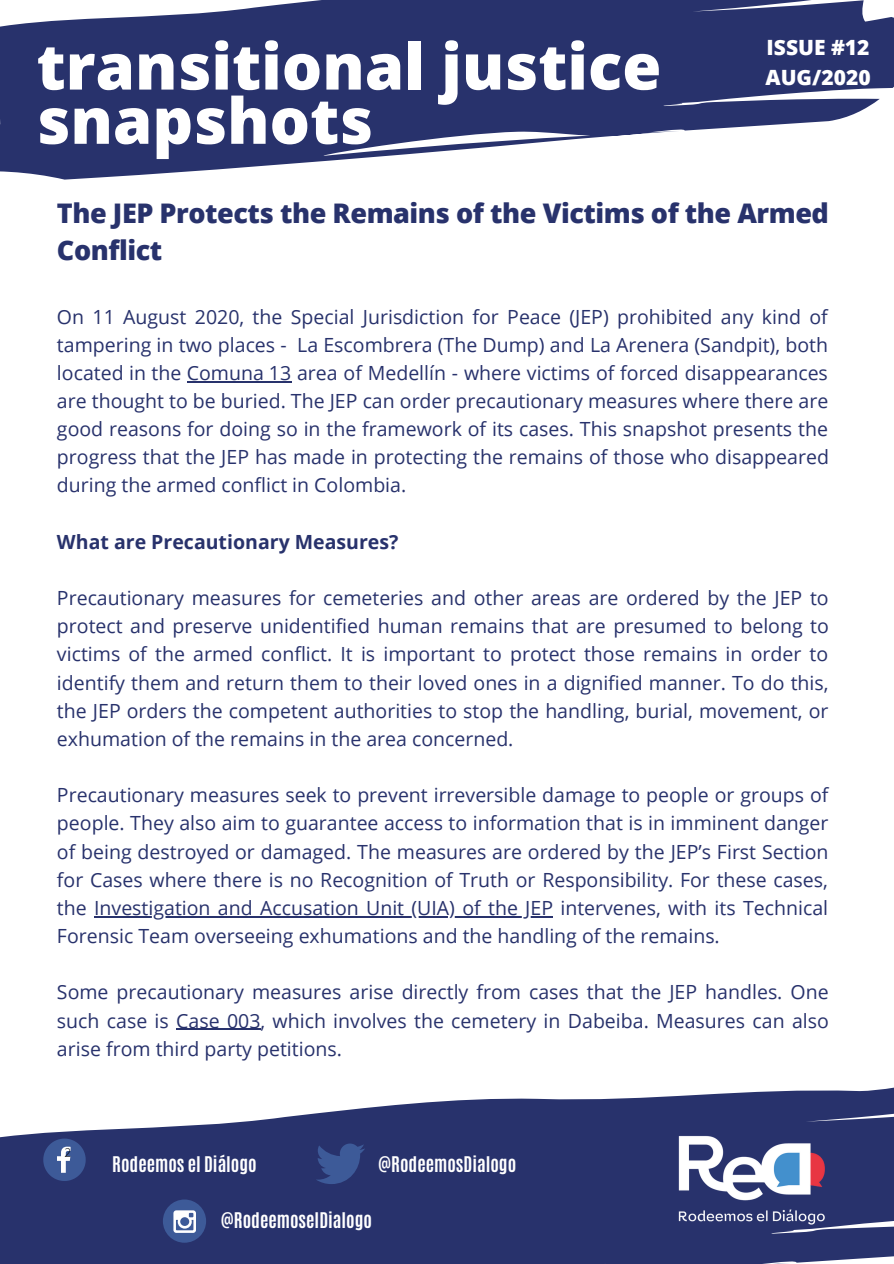
<style>
.page{position:relative;width:894px;height:1264px;background:#fff}
.page>*{position:absolute;margin:0;border:0;box-sizing:border-box;transform-origin:0 0}
.t1{font:800 63.45px/54.2px "Open Sans";color:#fff}
.t2{font:800 27px/37.3px "Open Sans";letter-spacing:-.015em;color:#28326c}
.t3{font:800 21px/29.2px "Open Sans";color:#fff}
.t4{font:19.5px/28.2px "Open Sans";color:#28326c;text-align:justify}
.t5{font:700 19.5px "Open Sans";color:#28326c}
.t6{font:700 18px "Antonio";color:#fff}
.t7{font:300 12px "Open Sans";color:#000}
</style>
<div class="page">
<svg style="left:0;top:0;width:893px;height:180px;fill:#28326c"></svg>
<hr style="left:187px;top:381px;width:104px;height:1px;background:#28326c">
<hr style="left:94px;top:916px;width:459px;height:1px;background:#28326c">
<hr style="left:176px;top:1028px;width:84px;height:1px;background:#28326c">
<svg style="left:0;top:1087px;width:893px;height:176px;fill:#28326c"></svg>
<svg style="left:43px;top:1138px;width:43px;height:42px;background:#4b6198"></svg>
<svg style="left:315px;top:1143px;width:50px;height:41px;background:#344985"></svg>
<div style="left:163px;top:1199px;width:43px;height:43px;background:#3d5a98;border-radius:50%"></div>
<svg style="left:173px;top:1210px;width:23px;height:22px"></svg>
<img style="left:644px;top:1093px;width:214px;height:162px">
<h1 class="t1" style="left:36px;top:38px;width:626px">transitional justice snapshots</h1>
<p class="t3" style="left:765px;top:33px;width:107px">ISSUE #12<br>AUG/2020</p>
<h2 class="t2" style="left:57px;top:194px;width:773px">The JEP Protects the Remains of the Victims of the Armed<br>Conflict</h2>
<p class="t4" style="left:57px;top:302px;width:773px">On 11 August 2020, the Special Jurisdiction for Peace (JEP) prohibited any kind of tampering in two places - La Escombrera (The Dump) and La Arenera (Sandpit), both located in the Comuna 13 area of Medellín - where victims of forced disappearances are thought to be buried. The JEP can order precautionary measures where there are good reasons for doing so in the framework of its cases. This snapshot presents the progress that the JEP has made in protecting the remains of those who disappeared during the armed conflict in Colombia.</p>
<p class="t5" style="left:57px;top:528px;width:343px">What are Precautionary Measures?</p>
<p class="t4" style="left:57px;top:583px;width:773px">Precautionary measures for cemeteries and other areas are ordered by the JEP to protect and preserve unidentified human remains that are presumed to belong to victims of the armed conflict. It is important to protect those remains in order to identify them and return them to their loved ones in a dignified manner. To do this, the JEP orders the competent authorities to stop the handling, burial, movement, or exhumation of the remains in the area concerned.</p>
<p class="t4" style="left:57px;top:780px;width:772px">Precautionary measures seek to prevent irreversible damage to people or groups of people. They also aim to guarantee access to information that is in imminent danger of being destroyed or damaged. The measures are ordered by the JEP’s First Section for Cases where there is no Recognition of Truth or Responsibility. For these cases, the Investigation and Accusation Unit (UIA) of the JEP intervenes, with its Technical Forensic Team overseeing exhumations and the handling of the remains.</p>
<p class="t4" style="left:57px;top:977px;width:773px">Some precautionary measures arise directly from cases that the JEP handles. One such case is Case 003, which involves the cemetery in Dabeiba. Measures can also arise from third party petitions.</p>
<p class="t7" style="left:64px;top:1144px;width:8px">2</p>
<p class="t6" style="left:112px;top:1151px;width:146px">Rodeemos el Diálogo</p>
<p class="t6" style="left:378px;top:1151px;width:140px">@RodeemosDialogo</p>
<p class="t6" style="left:221px;top:1207px;width:153px">@RodeemoselDialogo</p>
</div>
